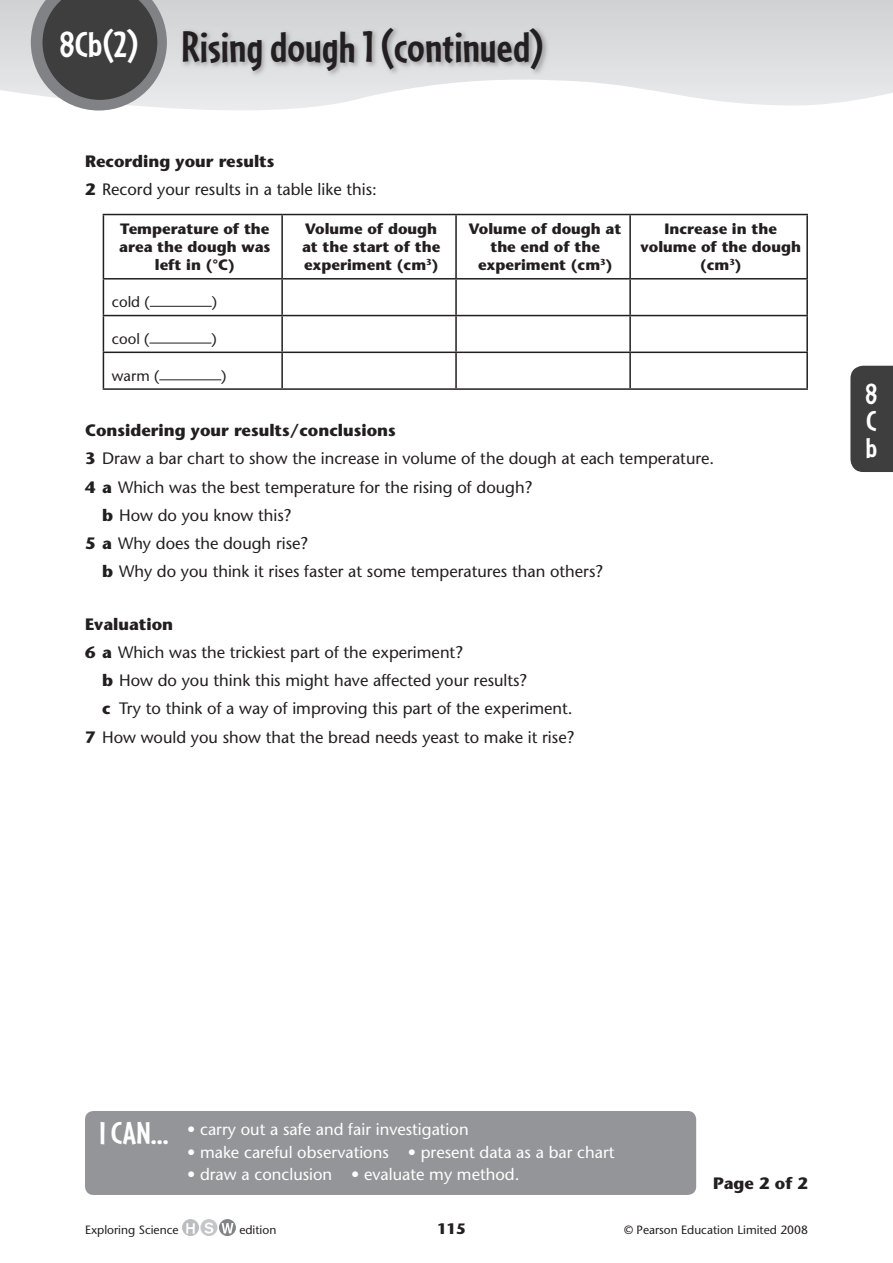
<style>
.page{position:relative;width:893px;height:1263px;background:#fff}
.page>*{position:absolute;margin:0;border:0;box-sizing:border-box;transform-origin:0 0}
.t1{font:700 45px "Cafeteria";letter-spacing:.005em;color:#231f20}
.t2{font:700 30px/27px "Cafeteria";color:#fff;text-align:justify}
.t3{font:16.5px/28.2px "Stone Sans";color:#231f20}
.t4{font:16.5px "Stone Sans";color:#fff}
.t5{font:700 16.5px "Stone Sans";color:#231f20}
.t6{font:700 15px/18px "Stone Sans";color:#231f20;text-align:center}
.t7{font:15px "Stone Sans";color:#231f20}
.t8{font:12px "Stone Sans";color:#231f20}
.s1{font-size:37.5px;color:#fff}
.s2{font-weight:700}
.s3{font-family:"Cafeteria";font-weight:700;font-size:33px}
</style>
<div class="page">
<svg style="left:0;top:0;width:893px;height:110px"></svg>
<div style="left:182px;top:1219px;width:17px;height:17px;background:#bcbdc0;border-radius:50%"></div>
<svg style="left:186px;top:1223px;width:9px;height:11px"></svg>
<div style="left:200px;top:1219px;width:17px;height:17px;background:#c5c6c8;border-radius:50%"></div>
<svg style="left:204px;top:1222px;width:9px;height:11px"></svg>
<svg style="left:219px;top:1219px;width:17px;height:17px"></svg>
<svg style="left:222px;top:1223px;width:12px;height:10px"></svg>
<hr style="left:103px;top:214px;width:179px;height:1px;background:#231f20">
<hr style="left:103px;top:215px;width:1px;height:63px;background:#231f20">
<hr style="left:282px;top:214px;width:174px;height:1px;background:#231f20">
<hr style="left:281px;top:215px;width:2px;height:63px;background:#231f20">
<hr style="left:456px;top:214px;width:174px;height:1px;background:#231f20">
<hr style="left:455px;top:215px;width:2px;height:63px;background:#231f20">
<hr style="left:630px;top:214px;width:178px;height:1px;background:#231f20">
<hr style="left:629px;top:215px;width:2px;height:63px;background:#231f20">
<hr style="left:806px;top:215px;width:2px;height:63px;background:#231f20">
<hr style="left:103px;top:278px;width:179px;height:2px;background:#231f20">
<hr style="left:103px;top:280px;width:1px;height:35px;background:#231f20">
<hr style="left:282px;top:278px;width:174px;height:2px;background:#231f20">
<hr style="left:281px;top:280px;width:2px;height:35px;background:#231f20">
<hr style="left:456px;top:278px;width:174px;height:2px;background:#231f20">
<hr style="left:455px;top:280px;width:2px;height:35px;background:#231f20">
<hr style="left:630px;top:278px;width:178px;height:2px;background:#231f20">
<hr style="left:629px;top:280px;width:2px;height:35px;background:#231f20">
<hr style="left:806px;top:280px;width:2px;height:35px;background:#231f20">
<hr style="left:103px;top:315px;width:179px;height:1px;background:#231f20">
<hr style="left:103px;top:316px;width:1px;height:36px;background:#231f20">
<hr style="left:282px;top:315px;width:174px;height:1px;background:#231f20">
<hr style="left:281px;top:316px;width:2px;height:36px;background:#231f20">
<hr style="left:456px;top:315px;width:174px;height:1px;background:#231f20">
<hr style="left:455px;top:316px;width:2px;height:36px;background:#231f20">
<hr style="left:630px;top:315px;width:178px;height:1px;background:#231f20">
<hr style="left:629px;top:316px;width:2px;height:36px;background:#231f20">
<hr style="left:806px;top:316px;width:2px;height:36px;background:#231f20">
<hr style="left:103px;top:352px;width:179px;height:1px;background:#231f20">
<hr style="left:103px;top:353px;width:1px;height:35px;background:#231f20">
<hr style="left:282px;top:352px;width:174px;height:1px;background:#231f20">
<hr style="left:281px;top:353px;width:2px;height:35px;background:#231f20">
<hr style="left:456px;top:352px;width:174px;height:1px;background:#231f20">
<hr style="left:455px;top:353px;width:2px;height:35px;background:#231f20">
<hr style="left:630px;top:352px;width:178px;height:1px;background:#231f20">
<hr style="left:629px;top:353px;width:2px;height:35px;background:#231f20">
<hr style="left:806px;top:353px;width:2px;height:35px;background:#231f20">
<hr style="left:103px;top:388px;width:179px;height:2px;background:#231f20">
<hr style="left:282px;top:388px;width:174px;height:2px;background:#231f20">
<hr style="left:456px;top:388px;width:174px;height:2px;background:#231f20">
<hr style="left:630px;top:388px;width:178px;height:2px;background:#231f20">
<hr style="left:150px;top:306px;width:62px;height:1px;background:#231f20">
<hr style="left:149px;top:343px;width:62px;height:1px;background:#231f20">
<hr style="left:159px;top:379px;width:62px;height:1px;background:#231f20">
<img style="left:180px;top:25px;width:370px;height:53px">
<svg style="left:31px;top:0;width:136px;height:111px;background:#676869"></svg>
<div style="left:85px;top:1111px;width:611px;height:84px;background:#939598;border-radius:9px"></div>
<div style="left:850px;top:366px;width:43px;height:106px;background:#3e3e3f"></div>
<h1 class="t1" style="left:60px;top:22px;width:485px"><span class="s1">8Cb(2)</span> Rising dough 1 (continued)</h1>
<p class="t3" style="left:85px;top:147px;width:293px"><span class="s2">Recording your results<br>2</span> Record your results in a table like this:</p>
<p class="t6" style="left:119px;top:220px;width:153px">Temperature of the area the dough was left in (°C)</p>
<p class="t6" style="left:302px;top:220px;width:140px;text-align:left">Volume of dough at the start of the experiment (cm<sup>3</sup>)</p>
<p class="t6" style="left:469px;top:220px;width:154px">Volume of dough at the end of the experiment (cm<sup>3</sup>)</p>
<p class="t6" style="left:640px;top:220px;width:162px">Increase in the volume of the dough (cm<sup>3</sup>)</p>
<p class="t7" style="left:112px;top:293px;width:39px">cold (</p>
<p class="t7" style="left:212px;top:293px;width:7px">)</p>
<p class="t7" style="left:112px;top:330px;width:39px">cool (</p>
<p class="t7" style="left:211px;top:330px;width:7px">)</p>
<p class="t7" style="left:112px;top:366px;width:49px">warm (</p>
<p class="t7" style="left:221px;top:366px;width:7px">)</p>
<p class="t5" style="left:85px;top:420px;width:312px">Considering your results/conclusions</p>
<p class="t3" style="left:85px;top:444px;width:631px"><span class="s2">3</span> Draw a bar chart to show the increase in volume of the dough at each temperature.</p>
<p class="t3" style="left:85px;top:473px;width:449px"><span class="s2">4 a</span> Which was the best temperature for the rising of dough?</p>
<p class="t3" style="left:102px;top:501px;width:191px"><span class="s2">b</span> How do you know this?</p>
<p class="t3" style="left:85px;top:529px;width:225px"><span class="s2">5 a</span> Why does the dough rise?</p>
<p class="t3" style="left:102px;top:557px;width:502px"><span class="s2">b</span> Why do you think it rises faster at some temperatures than others?</p>
<p class="t5" style="left:85px;top:614px;width:90px">Evaluation</p>
<p class="t3" style="left:85px;top:638px;width:379px"><span class="s2">6 a</span> Which was the trickiest part of the experiment?</p>
<p class="t3" style="left:102px;top:666px;width:427px"><span class="s2">b</span> How do you think this might have affected your results?</p>
<p class="t3" style="left:102px;top:694px;width:472px"><span class="s2">c</span> Try to think of a way of improving this part of the experiment.</p>
<p class="t3" style="left:85px;top:723px;width:491px"><span class="s2">7</span> How would you show that the bread needs yeast to make it rise?</p>
<h2 class="t2" style="left:865px;top:380px;width:13px">8<br>C b</h2>
<p class="t4" style="left:99px;top:1120px;width:371px"><span class="s3">I CAN...</span> • carry out a safe and fair investigation</p>
<p class="t4" style="left:187px;top:1142px;width:429px">• make careful observations • present data as a bar chart</p>
<p class="t4" style="left:187px;top:1165px;width:334px">• draw a conclusion • evaluate my method.</p>
<p class="t5" style="left:713px;top:1173px;width:96px">Page 2 of 2</p>
<p class="t8" style="left:85px;top:1222px;width:95px">Exploring Science</p>
<p class="t8" style="left:239px;top:1222px;width:38px">edition</p>
<p class="t6" style="left:437px;top:1219px;width:30px">115</p>
<p class="t8" style="left:624px;top:1222px;width:185px">© Pearson Education Limited 2008</p>
</div>
